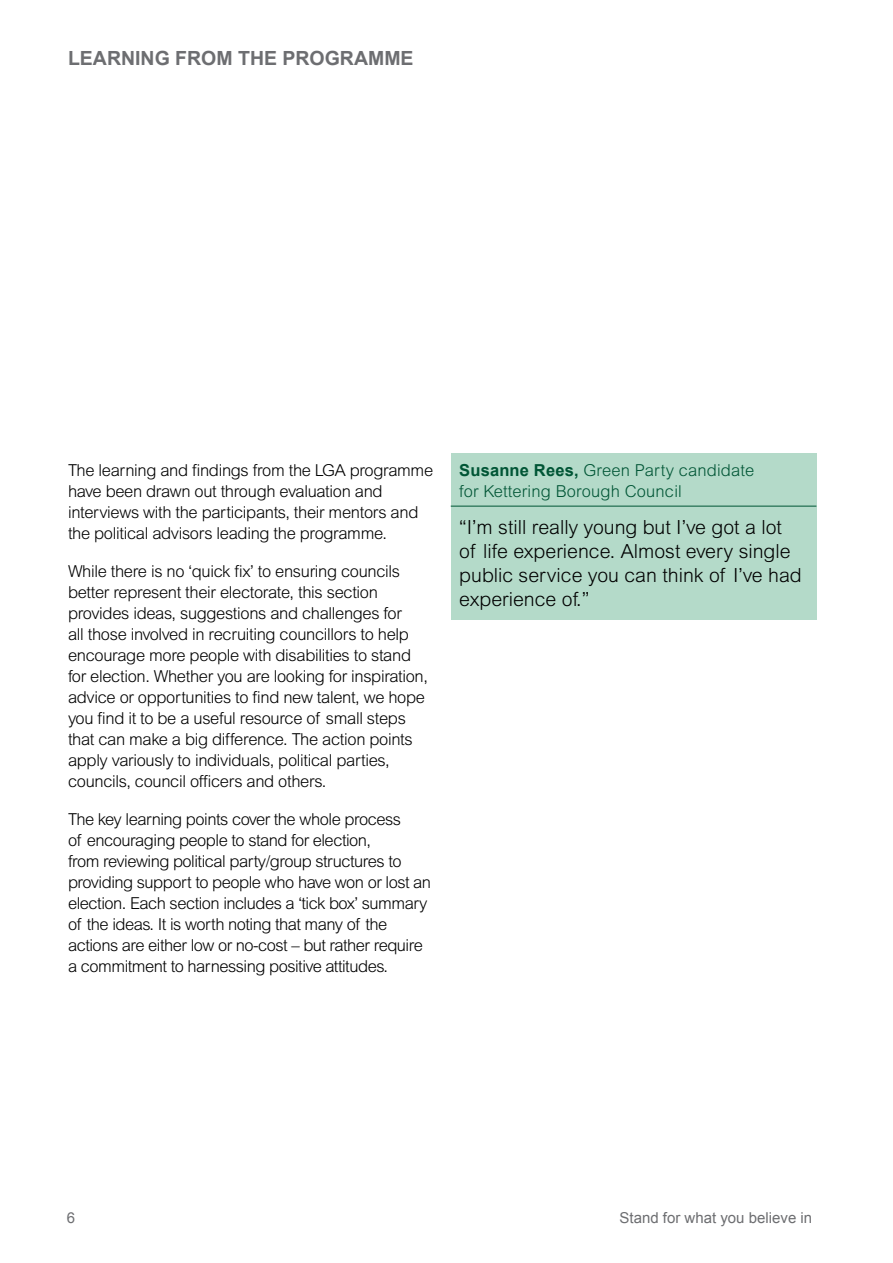
<style>
.page{position:relative;width:893px;height:1263px;background:#fff}
.page>*{position:absolute;margin:0;border:0;box-sizing:border-box;transform-origin:0 0}
.t1{font:300 19.5px/24px "Arial MT Std";color:#000}
.t2{font:700 19.5px "Arial";color:#6d6e71}
.t3{font:300 16.5px/21px "Arial MT Std";letter-spacing:-.02em;color:#000}
.t4{font:300 16.5px/21px "Arial MT Std";letter-spacing:.01em;color:#005535}
.t5{font:15px "Arial";color:#6d6e71}
.s1{font-family:"Arial";font-weight:700}
</style>
<div class="page">
<div style="left:451px;top:454px;width:365px;height:56px;background:#b4dac9"></div>
<hr style="left:451px;top:506px;width:365px;height:1px;background:#005535">
<div style="left:451px;top:507px;width:365px;height:113px;background:#b4dac9"></div>
<p class="t2" style="left:68px;top:45px;width:347px">LEARNING FROM THE PROGRAMME</p>
<p class="t3" style="left:68px;top:460px;width:367px">The learning and findings from the LGA programme have been drawn out through evaluation and interviews with the participants, their mentors and the political advisors leading the programme.</p>
<p class="t3" style="left:68px;top:561px;width:361px">While there is no ‘quick fix’ to ensuring councils better represent their electorate, this section provides ideas, suggestions and challenges for<br>all those involved in recruiting councillors to help encourage more people with disabilities to stand for election. Whether you are looking for inspiration, advice or opportunities to find new talent, we hope you find it to be a useful resource of small steps that can make a big difference. The action points apply variously to individuals, political parties, councils, council officers and others.</p>
<p class="t3" style="left:68px;top:809px;width:365px">The key learning points cover the whole process<br>of encouraging people to stand for election,<br>from reviewing political party/group structures to providing support to people who have won or lost an election. Each section includes a ‘tick box’ summary of the ideas. It is worth noting that many of the actions are either low or no-cost – but rather require a commitment to harnessing positive attitudes.</p>
<p class="t4" style="left:459px;top:460px;width:297px"><span class="s1">Susanne Rees,</span> Green Party candidate for Kettering Borough Council</p>
<p class="t1" style="left:459px;top:515px;width:344px">“I’m still really young but I’ve got a lot of life experience. Almost every single public service you can think of I’ve had experience of.”</p>
<p class="t5" style="left:67px;top:1208px;width:10px">6</p>
<p class="t5" style="left:620px;top:1208px;width:194px">Stand for what you believe in</p>
</div>
